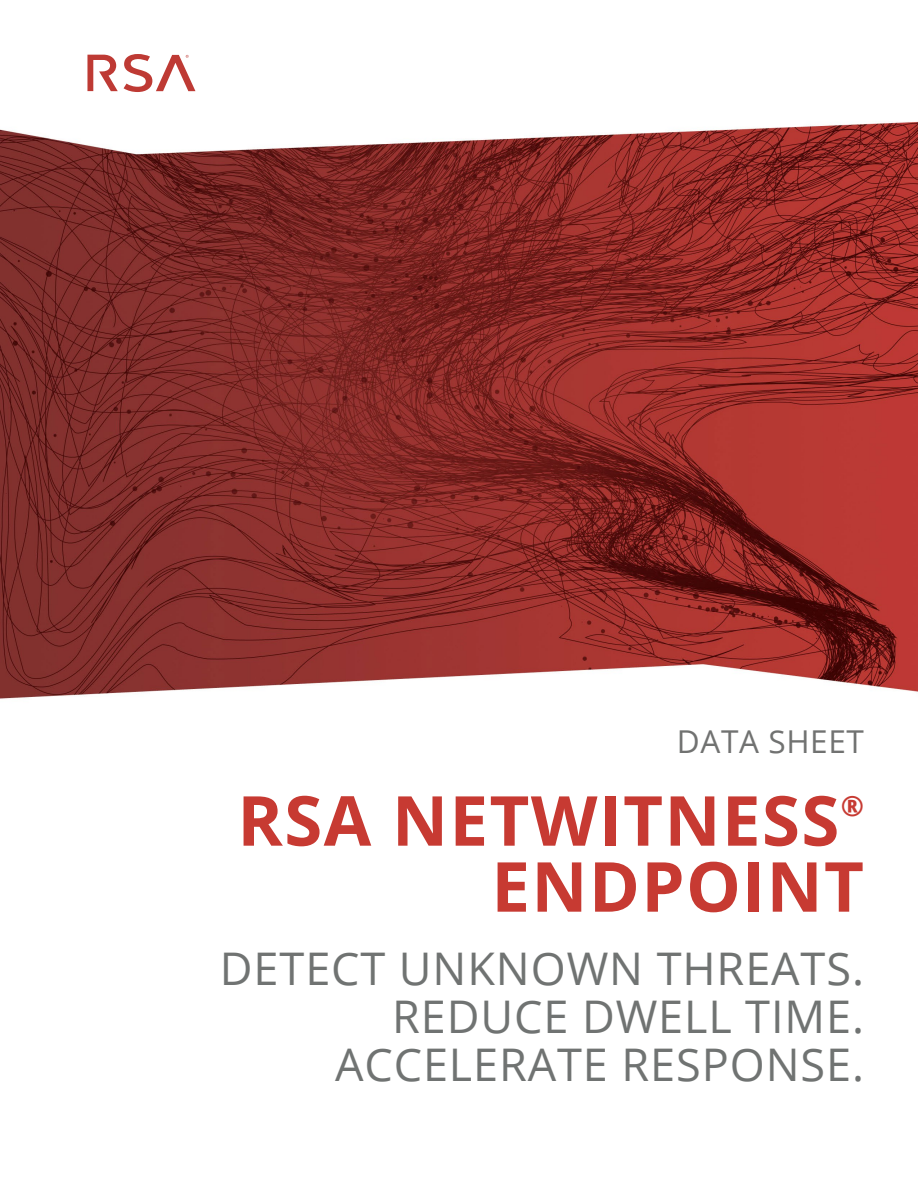
<style>
.page{position:relative;width:918px;height:1188px;background:#fff}
.page>*{position:absolute;margin:0;border:0;box-sizing:border-box;transform-origin:0 0}
.Doc_Subtitle{font:700 69px "Open Sans";letter-spacing:.02em;color:#c73a32}
.Doc_Subtitle-2{font:45px/48px "Open Sans";letter-spacing:.02em;color:#707372;text-align:right}
.Document_Type{font:31.5px "Open Sans";letter-spacing:.02em;color:#717271}
.Doc_Subtitle-3{font:700 28.05px "Open Sans";color:#c73a32}
</style>
<div class="page">
<img style="left:0;top:90px;width:918px;height:609px">
<svg style="left:87px;top:54px;width:108px;height:38px"></svg>
<p class="Document_Type" style="left:677px;top:720px;width:189px">DATA SHEET</p>
<p class="Doc_Subtitle" style="left:237px;top:772px;width:604px">RSA NETWITNESS</p>
<p class="Doc_Subtitle-3" style="left:841px;top:786px;width:25px">®</p>
<p class="Doc_Subtitle" style="left:491px;top:838px;width:374px">ENDPOINT</p>
<p class="Doc_Subtitle-2" style="left:220px;top:943px;width:646px">DETECT UNKNOWN THREATS.<br>REDUCE DWELL TIME.<br>ACCELERATE RESPONSE.</p>
</div>
